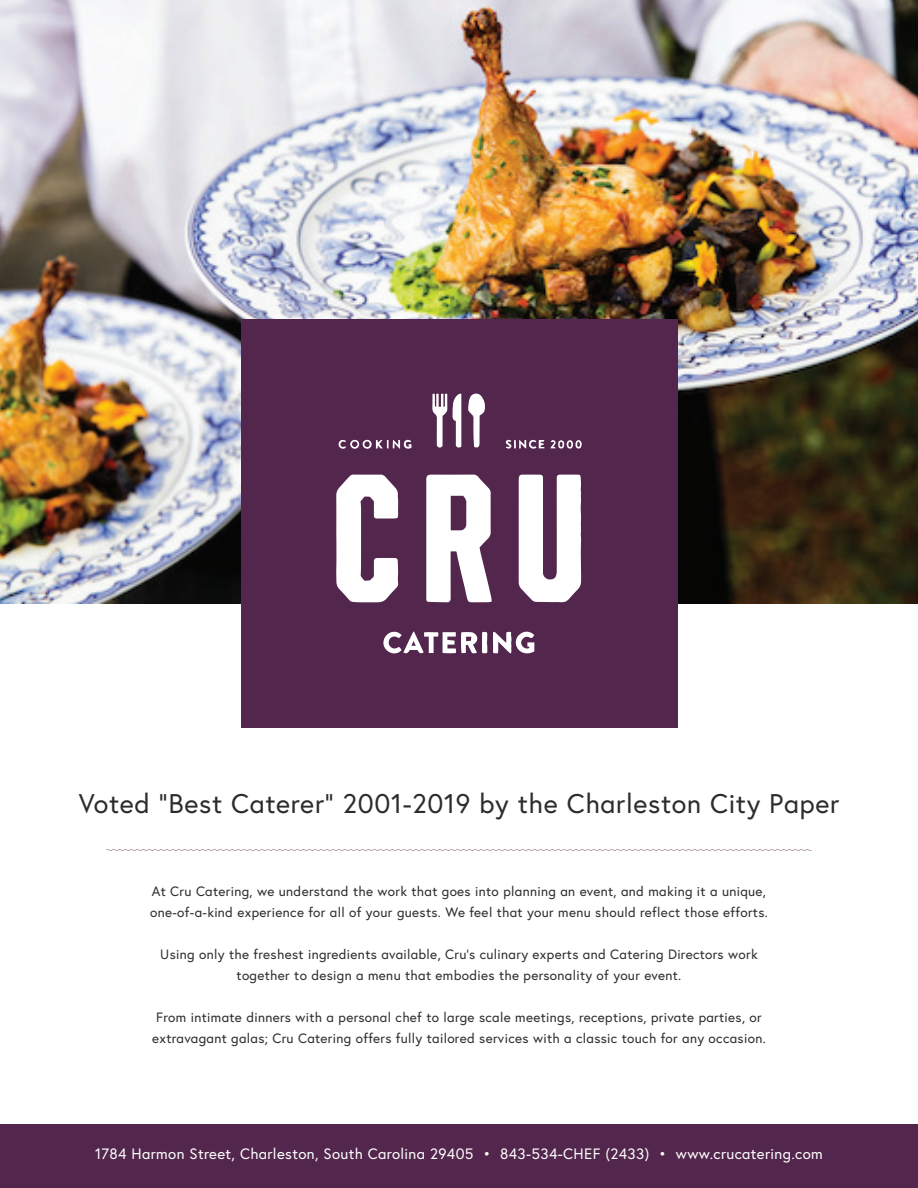
<style>
.page{position:relative;width:918px;height:1188px;background:#fff}
.page>*{position:absolute;margin:0;border:0;box-sizing:border-box;transform-origin:0 0}
.t1{font:27px "Europa";letter-spacing:.025em;color:#2b2c2b}
.t2{font:15px "Europa";letter-spacing:.025em;color:#fff}
.t3{font:13.5px/21px "Europa";letter-spacing:.025em;color:#2b2c2b}
</style>
<div class="page">
<img style="left:0;top:0;width:918px;height:603px">
<div style="left:0;top:1124px;width:918px;height:64px;background:#53264d"></div>
<div style="left:241px;top:319px;width:436px;height:409px;background:#53264d"></div>
<svg style="left:106px;top:849px;width:706px;height:2px"></svg>
<svg style="left:426px;top:475px;width:66px;height:128px"></svg>
<svg style="left:519px;top:475px;width:62px;height:127px"></svg>
<svg style="left:336px;top:475px;width:62px;height:127px"></svg>
<svg style="left:468px;top:393px;width:17px;height:55px"></svg>
<svg style="left:432px;top:394px;width:15px;height:54px"></svg>
<svg style="left:453px;top:393px;width:8px;height:55px"></svg>
<svg style="left:493px;top:631px;width:41px;height:23px"></svg>
<svg style="left:383px;top:631px;width:104px;height:23px"></svg>
<svg style="left:550px;top:440px;width:32px;height:9px"></svg>
<svg style="left:506px;top:439px;width:38px;height:10px"></svg>
<svg style="left:338px;top:439px;width:73px;height:10px"></svg>
<h1 class="t1" style="left:79px;top:786px;width:762px">Voted “Best Caterer” 2001-2019 by the Charleston City Paper</h1>
<p class="t3" style="left:150px;top:881px;width:619px">At Cru Catering, we understand the work that goes into planning an event, and making it a unique, one-of-a-kind experience for all of your guests. We feel that your menu should reflect those efforts.</p>
<p class="t3" style="left:160px;top:944px;width:599px;text-align:center">Using only the freshest ingredients available, Cru’s culinary experts and Catering Directors work together to design a menu that embodies the personality of your event.</p>
<p class="t3" style="left:152px;top:1007px;width:615px">From intimate dinners with a personal chef to large scale meetings, receptions, private parties, or extravagant galas; Cru Catering offers fully tailored services with a classic touch for any occasion.</p>
<p class="t2" style="left:95px;top:1144px;width:729px">1784 Harmon Street, Charleston, South Carolina 29405 • 843-534-CHEF (2433) • www.crucatering.com</p>
</div>
